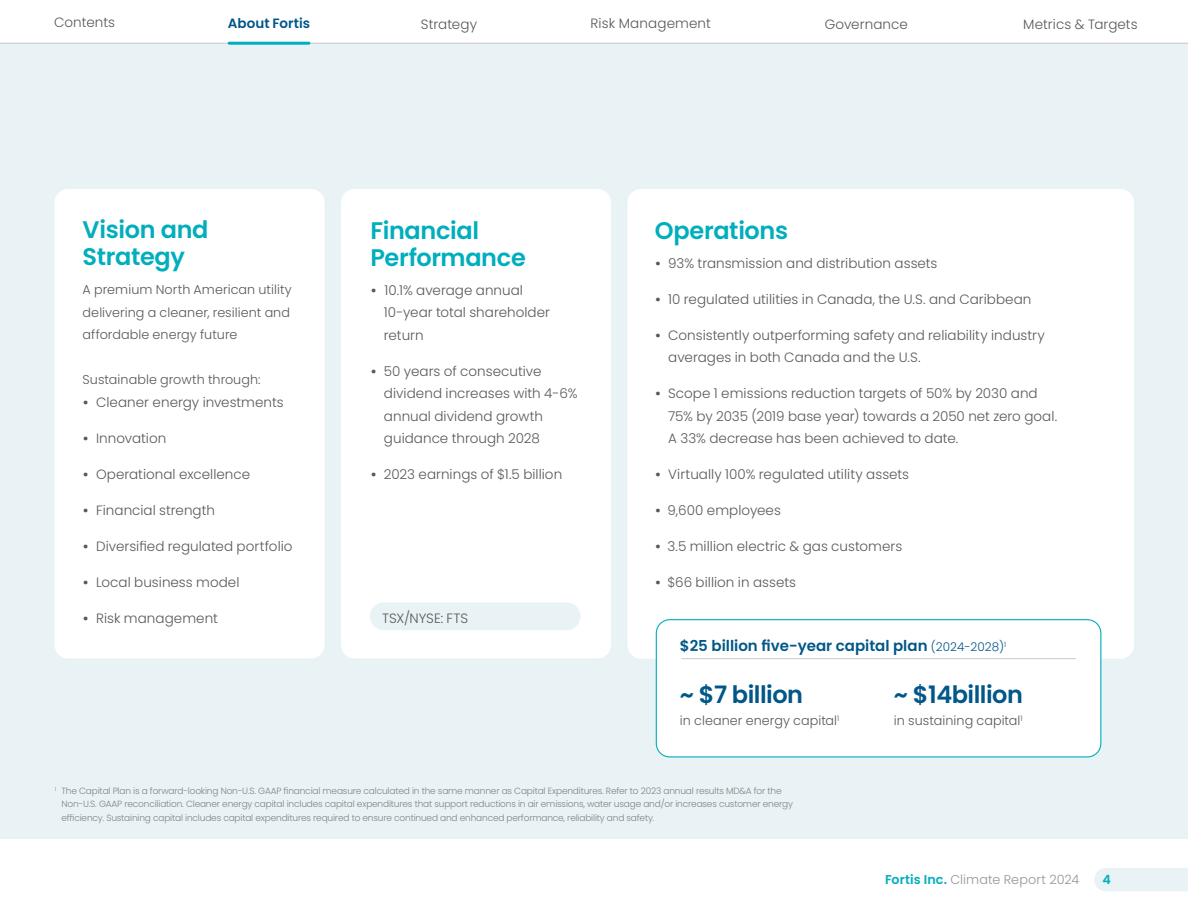
<style>
.page{position:relative;width:1188px;height:918px;background:#fff}
.page>*{position:absolute;margin:0;border:0;box-sizing:border-box;transform-origin:0 0}
.t1{font:600 24px/27px "Poppins";letter-spacing:-.015em;color:#00aebe}
.t2{font:600 24px "Poppins";letter-spacing:-.02em;color:#005788}
.t3{font:600 15px "Poppins";color:#005788}
.t4{font:300 13.5px/22.5px "Poppins";color:#58595b}
.t5{font:600 13.5px "Poppins";letter-spacing:.005em;color:#005788}
.t6{font:300 12.75px/22.5px "Poppins";letter-spacing:.005em;color:#58595b}
.t7{font:300 12.75px "Poppins";letter-spacing:.01em;color:#939598}
.t8{font:600 12.75px "Poppins";color:#00aebe}
.t9{font:300 9px/13.5px "Poppins";letter-spacing:-.02em;color:#808285}
.s1{font-weight:600}
.s2{font-weight:300;font-size:12px}
.s3{font-weight:600;color:#00aebe}
</style>
<div class="page">
<div style="left:0;top:44px;width:1188px;height:795px;background:#e9f3f5"></div>
<div style="left:55px;top:189px;width:270px;height:469px;background:#fff;border-radius:14px"></div>
<div style="left:341px;top:189px;width:270px;height:469px;background:#fff;border-radius:14px"></div>
<div style="left:627px;top:189px;width:507px;height:470px;background:#fff;border-radius:14px"></div>
<div style="left:370px;top:602px;width:210px;height:28px;background:#e9f3f5;border-radius:14px"></div>
<div style="left:656px;top:620px;width:445px;height:137px;background:#fff;border-radius:14px"></div>
<div style="left:656px;top:619px;width:445px;height:139px;border:1px solid #00aebe;border-radius:14px"></div>
<hr style="left:681px;top:658px;width:395px;height:1px;background:#c7c8ca">
<hr style="left:0;top:43px;width:1188px;height:1px;background:#c7c8ca">
<hr style="left:229px;top:42px;width:80px;height:3px;background:#00aebe">
<div style="left:1094px;top:868px;width:94px;height:23px;background:#e9f3f5"></div>
<p class="t4" style="left:54px;top:11px;width:63px">Contents</p>
<p class="t4" style="left:421px;top:13px;width:58px">Strategy</p>
<p class="t4" style="left:591px;top:12px;width:122px">Risk Management</p>
<p class="t4" style="left:825px;top:13px;width:85px">Governance</p>
<p class="t4" style="left:1023px;top:13px;width:116px">Metrics &amp; Targets</p>
<p class="t5" style="left:228px;top:16px;width:84px">About Fortis</p>
<h1 class="t1" style="left:83px;top:216px;width:127px">Vision and<br>Strategy</h1>
<p class="t6" style="left:83px;top:279px;width:211px">A premium North American utility delivering a cleaner, resilient and affordable energy future</p>
<p class="t6" style="left:83px;top:369px;width:179px">Sustainable growth through:</p>
<p class="t4" style="left:83px;top:391px;width:203px"><span class="s1">•</span> Cleaner energy investments</p>
<p class="t4" style="left:83px;top:427px;width:85px"><span class="s1">•</span> Innovation</p>
<p class="t4" style="left:83px;top:463px;width:169px"><span class="s1">•</span> Operational excellence</p>
<p class="t4" style="left:83px;top:499px;width:134px"><span class="s1">•</span> Financial strength</p>
<p class="t4" style="left:83px;top:535px;width:211px"><span class="s1">•</span> Diversified regulated portfolio</p>
<p class="t4" style="left:83px;top:571px;width:158px"><span class="s1">•</span> Local business model</p>
<p class="t4" style="left:83px;top:607px;width:137px"><span class="s1">•</span> Risk management</p>
<h1 class="t1" style="left:370px;top:217px;width:157px">Financial<br>Performance</h1>
<p class="t4" style="left:384px;top:279px;width:168px;text-indent:-14px"><span class="s1">•</span> 10.1% average annual<br>10-year total shareholder return</p>
<p class="t4" style="left:384px;top:360px;width:195px;text-indent:-14px"><span class="s1">•</span> 50 years of consecutive dividend increases with 4-6% annual dividend growth guidance through 2028</p>
<p class="t4" style="left:370px;top:464px;width:193px"><span class="s1">•</span> 2023 earnings of $1.5 billion</p>
<p class="t4" style="left:382px;top:607px;width:87px">TSX/NYSE: FTS</p>
<h1 class="t1" style="left:655px;top:217px;width:135px">Operations</h1>
<p class="t4" style="left:655px;top:252px;width:284px"><span class="s1">•</span> 93% transmission and distribution assets</p>
<p class="t4" style="left:655px;top:288px;width:378px"><span class="s1">•</span> 10 regulated utilities in Canada, the U.S. and Caribbean</p>
<p class="t4" style="left:668px;top:324px;width:378px;text-indent:-14px"><span class="s1">•</span> Consistently outperforming safety and reliability industry averages in both Canada and the U.S.</p>
<p class="t4" style="left:668px;top:382px;width:390px;text-indent:-14px"><span class="s1">•</span> Scope 1 emissions reduction targets of 50% by 2030 and<br>75% by 2035 (2019 base year) towards a 2050 net zero goal.<br>A 33% decrease has been achieved to date.</p>
<p class="t4" style="left:655px;top:464px;width:256px"><span class="s1">•</span> Virtually 100% regulated utility assets</p>
<p class="t4" style="left:655px;top:500px;width:128px"><span class="s1">•</span> 9,600 employees</p>
<p class="t4" style="left:655px;top:536px;width:249px"><span class="s1">•</span> 3.5 million electric &amp; gas customers</p>
<p class="t4" style="left:655px;top:572px;width:143px"><span class="s1">•</span> $66 billion in assets</p>
<p class="t3" style="left:680px;top:637px;width:328px">$25 billion five-year capital plan <span class="s2">(2024-2028)</span><sup>1</sup></p>
<h1 class="t2" style="left:894px;top:680px;width:131px">~ $14billion</h1>
<p class="t6" style="left:894px;top:710px;width:130px">in sustaining capital<sup>1</sup></p>
<h1 class="t2" style="left:680px;top:681px;width:125px">~ $7 billion</h1>
<p class="t6" style="left:680px;top:710px;width:161px">in cleaner energy capital<sup>1</sup></p>
<p class="t9" style="left:61px;top:784px;width:733px;text-indent:-7px"><sup>1</sup> The Capital Plan is a forward-looking Non-U.S. GAAP financial measure calculated in the same manner as Capital Expenditures. Refer to 2023 annual results MD&amp;A for the<br>Non-U.S. GAAP reconciliation. Cleaner energy capital includes capital expenditures that support reductions in air emissions, water usage and/or increases customer energy efficiency. Sustaining capital includes capital expenditures required to ensure continued and enhanced performance, reliability and safety.</p>
<p class="t7" style="left:885px;top:872px;width:196px"><span class="s3">Fortis Inc.</span> Climate Report 2024</p>
<p class="t8" style="left:1102px;top:872px;width:10px">4</p>
</div>
